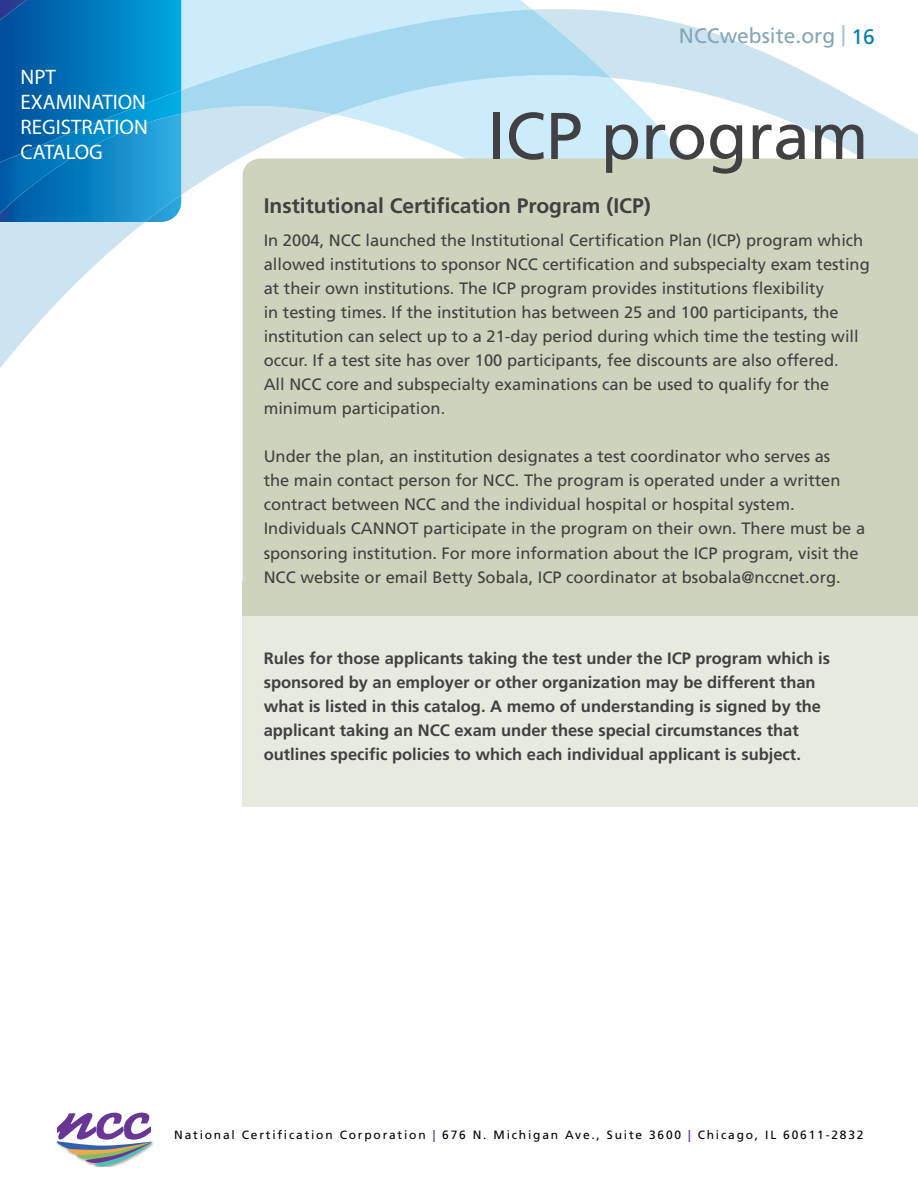
<style>
.page{position:relative;width:918px;height:1188px;background:#fff}
.page>*{position:absolute;margin:0;border:0;box-sizing:border-box;transform-origin:0 0}
.t1{font:66px "Frutiger LT";color:#414042}
.t2{font:700 21px "Frutiger LT";color:#414042}
.t3{font:21px/25.2px "Myriad Pro";color:#fff}
.t4{font:21px "Frutiger LT";color:#85a5b8}
.t5{font:16.5px/24px "Frutiger LT";color:#414042}
.t6{font:700 16.5px/24px "Frutiger LT";color:#414042}
.t7{font:12px "Frutiger LT";letter-spacing:.15em;color:#000}
.s1{color:#97c0e6}
.s2{color:#007bbb}
.s3{font-weight:700;color:#683695}
</style>
<div class="page">
<svg style="left:0;top:0;width:918px;height:448px"></svg>
<svg style="left:0;top:10px;width:611px;height:283px"></svg>
<svg style="left:0;top:0;width:181px;height:222px;background:#077dbf"></svg>
<img style="left:94px;top:1142px;width:60px;height:25px">
<svg style="left:56px;top:1112px;width:96px;height:54px"></svg>
<div style="left:243px;top:159px;width:675px;height:422px;background:#ced3bc"></div>
<div style="left:243px;top:581px;width:675px;height:226px;background:#ced3bc"></div>
<div style="left:243px;top:616px;width:675px;height:191px;background:#e7eadf"></div>
<p class="t3" style="left:21px;top:64px;width:129px">NPT<br>EXAMINATION<br>REGISTRATION<br>CATALOG</p>
<p class="t4" style="left:679px;top:23px;width:197px">NCCwebsite.org <span class="s1">|</span> <span class="s2">16</span></p>
<h1 class="t1" style="left:487px;top:97px;width:383px">ICP program</h1>
<p class="t2" style="left:264px;top:194px;width:389px">Institutional Certification Program (ICP)</p>
<p class="t5" style="left:264px;top:229px;width:608px">In 2004, NCC launched the Institutional Certification Plan (ICP) program which allowed institutions to sponsor NCC certification and subspecialty exam testing at their own institutions. The ICP program provides institutions flexibility<br>in testing times. If the institution has between 25 and 100 participants, the institution can select up to a 21-day period during which time the testing will occur. If a test site has over 100 participants, fee discounts are also offered.<br>All NCC core and subspecialty examinations can be used to qualify for the minimum participation.</p>
<p class="t5" style="left:264px;top:445px;width:603px">Under the plan, an institution designates a test coordinator who serves as<br>the main contact person for NCC. The program is operated under a written contract between NCC and the individual hospital or hospital system.<br>Individuals CANNOT participate in the program on their own. There must be a sponsoring institution. For more information about the ICP program, visit the NCC website or email Betty Sobala, ICP coordinator at bsobala@nccnet.org.</p>
<p class="t6" style="left:264px;top:646px;width:568px">Rules for those applicants taking the test under the ICP program which is sponsored by an employer or other organization may be different than what is listed in this catalog. A memo of understanding is signed by the applicant taking an NCC exam under these special circumstances that outlines specific policies to which each individual applicant is subject.</p>
<p class="t7" style="left:174px;top:1127px;width:691px">National Certification Corporation <span class="s3">|</span> 676 N. Michigan Ave., Suite 3600 <span class="s3">|</span> Chicago, IL 60611-2832</p>
</div>
